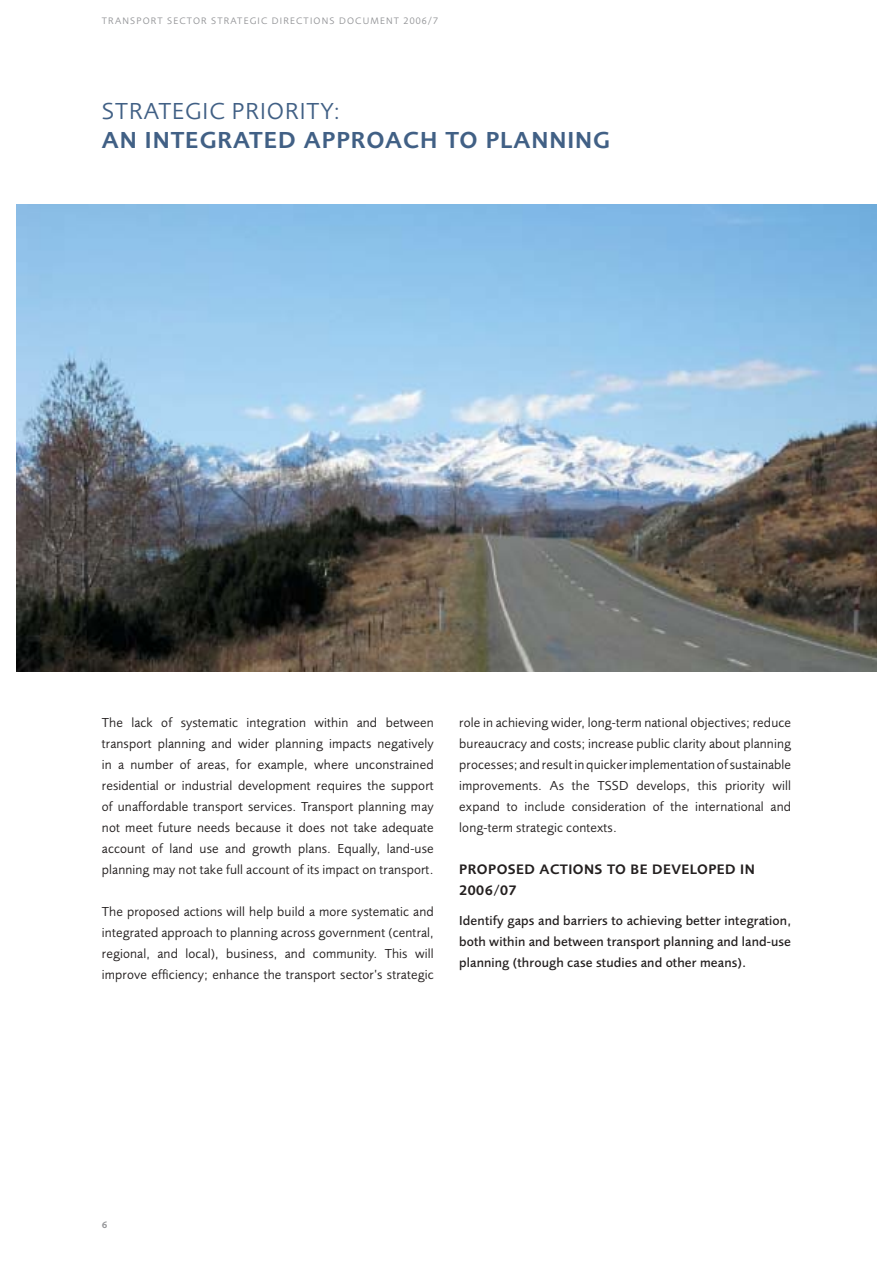
<style>
.page{position:relative;width:893px;height:1263px;background:#fff}
.page>*{position:absolute;margin:0;border:0;box-sizing:border-box;transform-origin:0 0}
.t1{font:600 24px "Foundry Sans";letter-spacing:.04em;color:#416085}
.t2{font:24px "Foundry Sans";letter-spacing:.04em;color:#416085}
.t3{font:600 14.25px/21px "Foundry Sans";letter-spacing:.03em;color:#231f1f}
.t4{font:13.5px/21px "Foundry Sans";letter-spacing:.01em;color:#231f1f;text-align:justify}
.t5{font:500 13.5px/21px "Foundry Sans";letter-spacing:.01em;color:#231f1f;text-align:justify}
.t6{font:9.75px "Foundry Sans";letter-spacing:.12em;color:#939497}
.t7{font:600 9.75px "Foundry Sans";color:#939497}
</style>
<div class="page">
<img style="left:17px;top:204px;width:859px;height:468px">
<p class="t6" style="left:102px;top:17px;width:338px">TRANSPORT SECTOR STRATEGIC DIRECTIONS DOCUMENT 2006/7</p>
<h1 class="t2" style="left:102px;top:102px;width:240px">STRATEGIC PRIORITY:</h1>
<h1 class="t1" style="left:102px;top:130px;width:509px">AN INTEGRATED APPROACH TO PLANNING</h1>
<p class="t4" style="left:102px;top:714px;width:333px">The lack of systematic integration within and between transport planning and wider planning impacts negatively in a number of areas, for example, where unconstrained residential or industrial development requires the support of unaffordable transport services. Transport planning may not meet future needs because it does not take adequate account of land use and growth plans. Equally, land-use planning may not take full account of its impact on transport.</p>
<p class="t4" style="left:102px;top:903px;width:333px">The proposed actions will help build a more systematic and integrated approach to planning across government (central, regional, and local), business, and community. This will improve efficiency; enhance the transport sector’s strategic</p>
<p class="t4" style="left:459px;top:714px;width:333px">role in achieving wider, long-term national objectives; reduce bureaucracy and costs; increase public clarity about planning processes; and result in quicker implementation of sustainable improvements. As the TSSD develops, this priority will expand to include consideration of the international and long-term strategic contexts.</p>
<p class="t3" style="left:459px;top:860px;width:297px">PROPOSED ACTIONS TO BE DEVELOPED IN<br>2006/07</p>
<p class="t5" style="left:459px;top:911px;width:333px">Identify gaps and barriers to achieving better integration, both within and between transport planning and land-use planning (through case studies and other means).</p>
<p class="t7" style="left:102px;top:1222px;width:7px">6</p>
</div>
